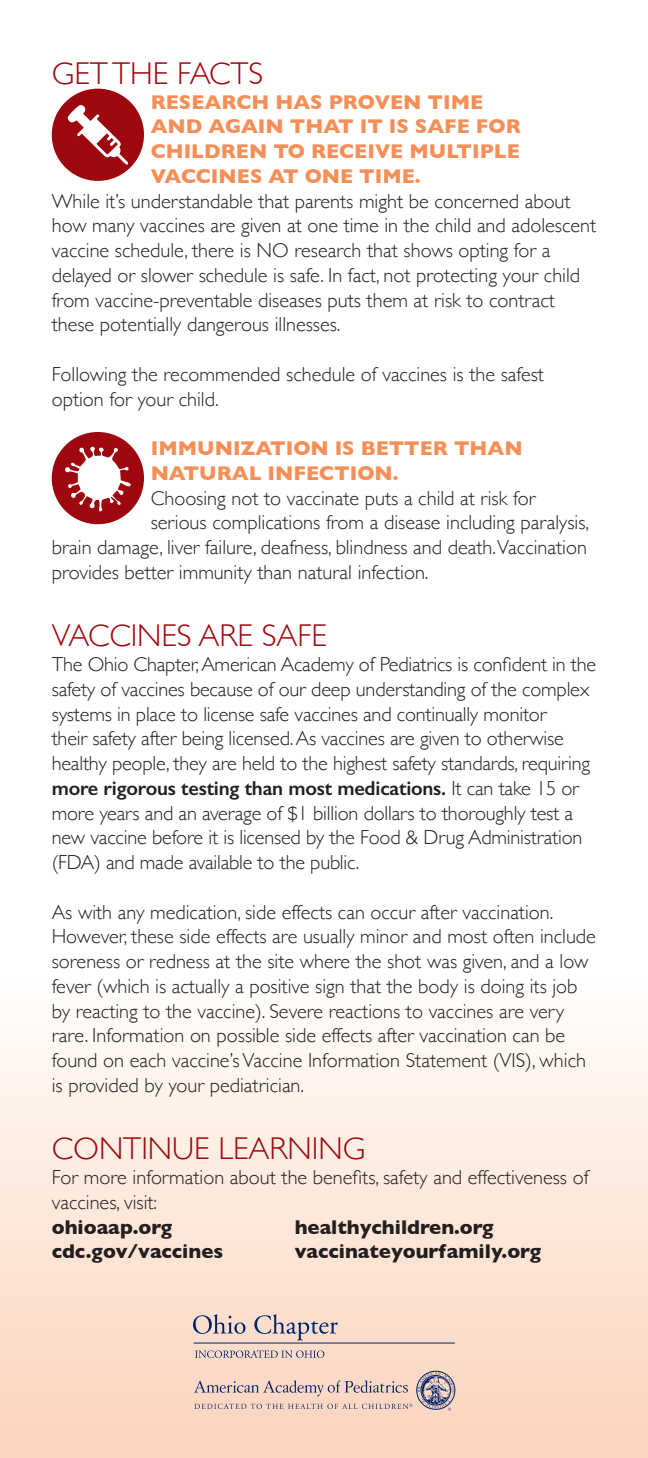
<style>
.page{position:relative;width:648px;height:1458px;background:#fff}
.page>*{position:absolute;margin:0;border:0;box-sizing:border-box;transform-origin:0 0}
.Headline{font:300 31.5px "Gill Sans";color:#9d070d}
.Copy{font:300 20.25px/24.8px "Gill Sans";color:#231f20}
.Copy-2{font:700 20.25px/24.8px "Gill Sans";color:#f68e57}
.Copy-3{font:700 20.25px "Gill Sans";color:#231f20}
.s1{font-weight:600}
</style>
<div class="page">
<div style="left:0;top:983px;width:648px;height:475px;background:linear-gradient(to bottom,#fefdfa,#fbd2bb)"></div>
<hr style="left:194px;top:1343px;width:261px;height:1px;background:#002369">
<svg style="left:193px;top:1314px;width:53px;height:20px"></svg>
<svg style="left:254px;top:1314px;width:84px;height:26px;background:#d2bebb"></svg>
<svg style="left:195px;top:1350px;width:129px;height:8px"></svg>
<svg style="left:194px;top:1371px;width:261px;height:40px;background:#dcc2b9"></svg>
<div style="left:52px;top:89px;width:92px;height:92px;background:#9d070d;border-radius:50%"></div>
<div style="left:52px;top:432px;width:92px;height:92px;background:#9d070d;border-radius:50%"></div>
<svg style="left:65px;top:446px;width:66px;height:65px"></svg>
<svg style="left:68px;top:105px;width:60px;height:59px"></svg>
<p class="Headline" style="left:52px;top:49px;width:213px">GET THE FACTS</p>
<p class="Copy-2" style="left:151px;top:89px;width:372px">RESEARCH HAS PROVEN TIME<br>AND AGAIN THAT IT IS SAFE FOR<br>CHILDREN TO RECEIVE MULTIPLE<br>VACCINES AT ONE TIME.</p>
<p class="Copy" style="left:52px;top:188px;width:546px">While it’s understandable that parents might be concerned about how many vaccines are given at one time in the child and adolescent vaccine schedule, there is NO research that shows opting for a delayed or slower schedule is safe. In fact, not protecting your child from vaccine-preventable diseases puts them at risk to contract these potentially dangerous illnesses.</p>
<p class="Copy" style="left:52px;top:361px;width:494px">Following the recommended schedule of vaccines is the safest option for your child.</p>
<p class="Copy-2" style="left:151px;top:435px;width:373px">IMMUNIZATION IS BETTER THAN<br>NATURAL INFECTION.</p>
<p class="Copy" style="left:151px;top:485px;width:386px">Choosing not to vaccinate puts a child at risk for</p>
<p class="Copy" style="left:151px;top:509px;width:440px">serious complications from a disease including paralysis,</p>
<p class="Copy" style="left:52px;top:534px;width:537px">brain damage, liver failure, deafness, blindness and death.Vaccination</p>
<p class="Copy" style="left:52px;top:559px;width:378px">provides better immunity than natural infection.</p>
<p class="Headline" style="left:52px;top:611px;width:277px">VACCINES ARE SAFE</p>
<p class="Copy" style="left:52px;top:651px;width:546px">The Ohio Chapter, American Academy of Pediatrics is confident in the safety of vaccines because of our deep understanding of the complex systems in place to license safe vaccines and continually monitor<br>their safety after being licensed. As vaccines are given to otherwise healthy people, they are held to the highest safety standards, requiring <span class="s1">more rigorous testing than most medications.</span> It can take 15 or more years and an average of $1 billion dollars to thoroughly test a new vaccine before it is licensed by the Food &amp; Drug Administration (FDA) and made available to the public.</p>
<p class="Copy" style="left:52px;top:899px;width:546px">As with any medication, side effects can occur after vaccination.<br>However, these side effects are usually minor and most often include soreness or redness at the site where the shot was given, and a low fever (which is actually a positive sign that the body is doing its job by reacting to the vaccine). Severe reactions to vaccines are very rare. Information on possible side effects after vaccination can be found on each vaccine’s Vaccine Information Statement (VIS), which is provided by your pediatrician.</p>
<p class="Headline" style="left:52px;top:1124px;width:315px">CONTINUE LEARNING</p>
<p class="Copy" style="left:52px;top:1164px;width:538px">For more information about the benefits, safety and effectiveness of vaccines, visit:</p>
<p class="Copy-3" style="left:52px;top:1211px;width:122px">ohioaap.org</p>
<p class="Copy-3" style="left:295px;top:1211px;width:200px">healthychildren.org</p>
<p class="Copy-3" style="left:52px;top:1235px;width:173px">cdc.gov/vaccines</p>
<p class="Copy-3" style="left:295px;top:1235px;width:248px">vaccinateyourfamily.org</p>
</div>
